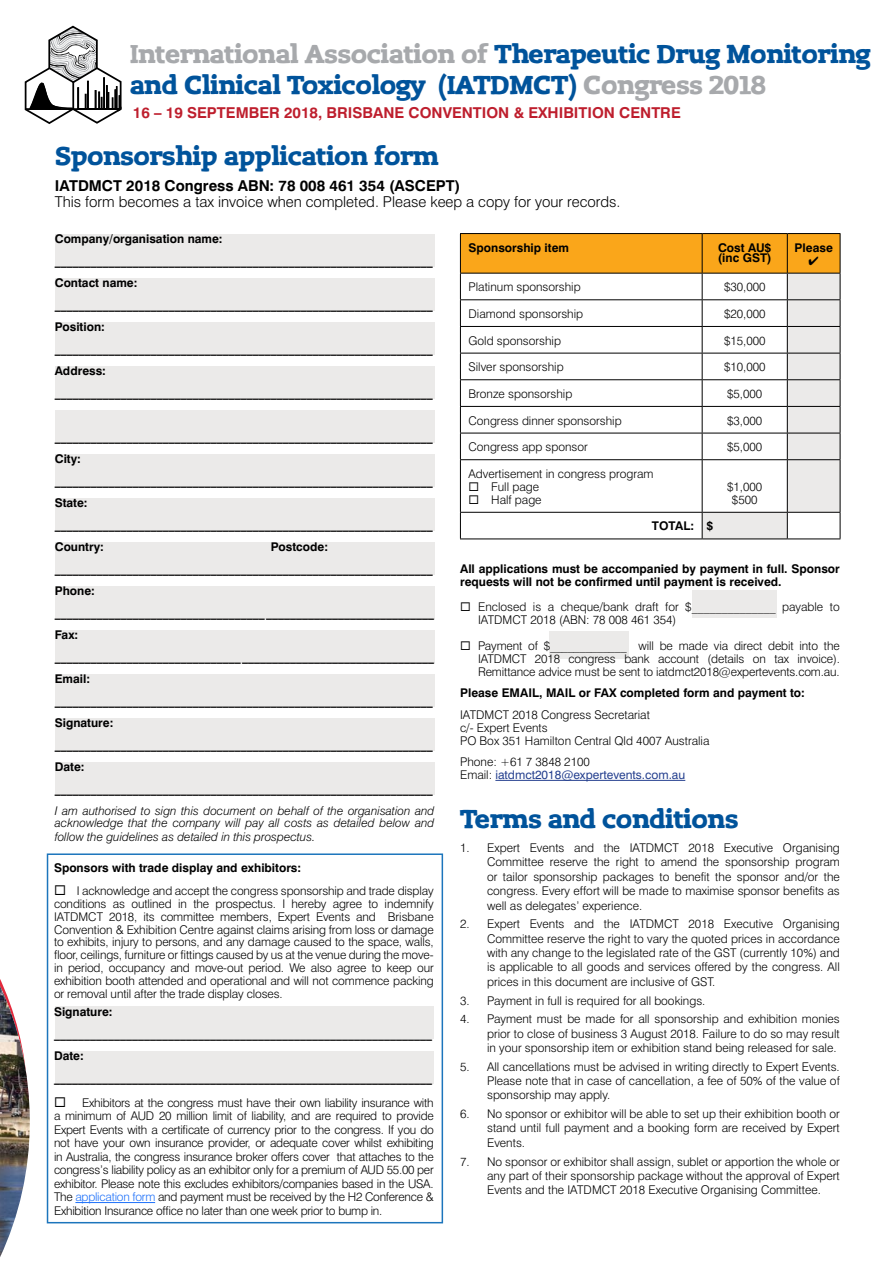
<style>
.page{position:relative;width:893px;height:1263px;background:#fff}
.page>*{position:absolute;margin:0;border:0;box-sizing:border-box;transform-origin:0 0}
.t1{font:25.5px/31.8px "Lev Serif Handcut";letter-spacing:-.02em;color:#00539b}
.t2{font:300 15px "Swiss 721 BT";color:#000}
.t3{font:700 15px "Swiss 721 BT";color:#be1e2d}
.t4{font:700 15px "Swiss 721 BT";color:#000}
.t5{font:300 12px/14.4px "Swiss 721 BT";color:#000;text-align:justify}
.t6{font:700 12px/22px "Swiss 721 BT";color:#000}
.t7{font:italic 300 12px/13.2px "Swiss 721 BT";color:#000;text-align:justify}
.t8{font:12px/12.9px "Swiss 721 BT";color:#25408f}
.s1{color:#a7a9ac}
.s2{color:#1d70fa}
.s3{font-weight:300;color:#000}
</style>
<div class="page">
<div style="left:55px;top:234px;width:380px;height:33px;background:#ebeae9"></div>
<div style="left:55px;top:278px;width:380px;height:33px;background:#ebeae9"></div>
<div style="left:55px;top:322px;width:380px;height:33px;background:#ebeae9"></div>
<div style="left:55px;top:366px;width:380px;height:33px;background:#ebeae9"></div>
<div style="left:55px;top:410px;width:380px;height:33px;background:#ebeae9"></div>
<div style="left:55px;top:454px;width:380px;height:33px;background:#ebeae9"></div>
<div style="left:55px;top:498px;width:380px;height:33px;background:#ebeae9"></div>
<div style="left:55px;top:542px;width:380px;height:33px;background:#ebeae9"></div>
<div style="left:55px;top:586px;width:380px;height:33px;background:#ebeae9"></div>
<div style="left:55px;top:630px;width:380px;height:33px;background:#ebeae9"></div>
<div style="left:55px;top:674px;width:380px;height:33px;background:#ebeae9"></div>
<div style="left:55px;top:718px;width:380px;height:33px;background:#ebeae9"></div>
<div style="left:55px;top:762px;width:380px;height:33px;background:#ebeae9"></div>
<div style="left:55px;top:1006px;width:379px;height:33px;background:#ebeae9"></div>
<div style="left:55px;top:1051px;width:379px;height:33px;background:#ebeae9"></div>
<div style="left:693px;top:590px;width:84px;height:28px;background:#ebeae9"></div>
<div style="left:549px;top:631px;width:80px;height:27px;background:#ebeae9"></div>
<hr style="left:495px;top:780px;width:190px;height:1px;background:#25408f">
<div style="left:47px;top:853px;width:396px;height:370px;border:2px solid #1c75bc"></div>
<hr style="left:460px;top:233px;width:242px;height:1px;background:#000">
<hr style="left:702px;top:233px;width:85px;height:1px;background:#000">
<hr style="left:787px;top:233px;width:53px;height:1px;background:#000">
<svg style="left:24px;top:26px;width:98px;height:98px"></svg>
<img style="left:0;top:986px;width:30px;height:271px">
<hr style="left:75px;top:1202px;width:80px;height:1px;background:#1d70fa">
<svg style="left:460px;top:234px;width:381px;height:305px"></svg>
<h1 class="t1" style="left:130px;top:38px;width:742px"><span class="s1">International Association of</span> Therapeutic Drug Monitoring and Clinical Toxicology (IATDMCT) <span class="s1">Congress 2018</span></h1>
<p class="t3" style="left:133px;top:104px;width:76px">16 – 19 Septembe</p>
<p class="t3" style="left:269px;top:104px;width:89px">r 2018, Brisbane</p>
<p class="t3" style="left:409px;top:104px;width:54px">Convention</p>
<p class="t3" style="left:514px;top:104px;width:54px">&amp; Exhibition</p>
<p class="t3" style="left:619px;top:104px;width:22px">Cent</p>
<p class="t3" style="left:660px;top:104px;width:20px">re</p>
<h1 class="t1" style="left:55px;top:140px;width:386px">Sponsorship application form</h1>
<p class="t4" style="left:55px;top:177px;width:407px">IATDMCT 2018 Congress ABN: 78 008 461 354 (ASCEPT)</p>
<p class="t2" style="left:55px;top:193px;width:567px">This form becomes a tax invoice when completed. Please keep a copy for your records.</p>
<p class="t6" style="left:55px;top:227px;width:379px">Company/organisation name: _______________________________________________________________ Contact name: _______________________________________________________________ Position: _______________________________________________________________ Address: _______________________________________________________________</p>
<p class="t6" style="left:55px;top:425px;width:379px">_______________________________________________________________ City: _______________________________________________________________ State: _______________________________________________________________ Country:</p>
<p class="t6" style="left:55px;top:535px;width:381px;text-indent:216px">Postcode: _______________________________________________________________ Phone: _______________________________________________________________ Fax: _______________________________________________________________ Email: _______________________________________________________________ Signature: _______________________________________________________________ Date: _______________________________________________________________</p>
<p class="t7" style="left:55px;top:803px;width:381px">I am authorised to sign this document on behalf of the organisation and acknowledge that the company will pay all costs as detailed below and follow the guidelines as detailed in this prospectus.</p>
<p class="t6" style="left:54px;top:856px;width:249px">Sponsors with trade display and exhibitors:</p>
<p class="t5" style="left:54px;top:884px;width:381px;line-height:12.9px">◻ I acknowledge and accept the congress sponsorship and trade display conditions as outlined in the prospectus. I hereby agree to indemnify IATDMCT 2018, its committee members, Expert Events and Brisbane Convention &amp; Exhibition Centre against claims arising from loss or damage to exhibits, injury to persons, and any damage caused to the space, walls, floor, ceilings, furniture or fittings caused by us at the venue during the move&shy;in period, occupancy and move-out period. We also agree to keep our exhibition booth attended and operational and will not commence packing or removal until after the trade display closes.</p>
<p class="t6" style="left:54px;top:1001px;width:380px">Signature: _______________________________________________________________ Date: _______________________________________________________________</p>
<p class="t5" style="left:54px;top:1096px;width:381px;line-height:13.5px">◻ Exhibitors at the congress must have their own liability insurance with a minimum of AUD 20 million limit of liability, and are required to provide Expert Events with a certificate of currency prior to the congress. If you do not have your own insurance provider, or adequate cover whilst exhibiting in Australia, the congress insurance broker offers cover that attaches to the congress’s liability policy as an exhibitor only for a premium of AUD 55.00 per exhibitor. Please note this excludes exhibitors/companies based in the USA.<br>The <span class="s2">application form</span> and payment must be received by the H2 Conference &amp; Exhibition Insurance office no later than one week prior to bump in.</p>
<p class="t6" style="left:468px;top:236px;width:102px">Sponsorship item</p>
<p class="t6" style="left:718px;top:242px;width:55px;line-height:10.5px">Cost AU$ (inc GST)</p>
<p class="t6" style="left:795px;top:236px;width:40px">Please</p>
<p class="t5" style="left:468px;top:280px;width:114px">Platinum sponsorship</p>
<p class="t5" style="left:724px;top:280px;width:43px">$30,000</p>
<p class="t5" style="left:468px;top:306px;width:116px">Diamond sponsorship</p>
<p class="t5" style="left:724px;top:306px;width:43px">$20,000</p>
<p class="t5" style="left:468px;top:333px;width:94px">Gold sponsorship</p>
<p class="t5" style="left:724px;top:333px;width:43px">$15,000</p>
<p class="t5" style="left:468px;top:360px;width:97px">Silver sponsorship</p>
<p class="t5" style="left:724px;top:360px;width:43px">$10,000</p>
<p class="t5" style="left:468px;top:386px;width:105px">Bronze sponsorship</p>
<p class="t5" style="left:727px;top:386px;width:37px">$5,000</p>
<p class="t5" style="left:468px;top:413px;width:155px">Congress dinner sponsorship</p>
<p class="t5" style="left:727px;top:413px;width:37px">$3,000</p>
<p class="t5" style="left:468px;top:440px;width:121px">Congress app sponsor</p>
<p class="t5" style="left:727px;top:440px;width:37px">$5,000</p>
<p class="t5" style="left:468px;top:466px;width:187px">Advertisement in congress program</p>
<p class="t5" style="left:468px;top:479px;width:72px">◻ Full page</p>
<p class="t5" style="left:468px;top:492px;width:75px">◻ Half page</p>
<p class="t5" style="left:727px;top:480px;width:37px;line-height:12.9px;text-align:center">$1,000 $500</p>
<p class="t6" style="left:652px;top:515px;width:63px">TOTAL: $</p>
<p class="t6" style="left:460px;top:562px;width:381px;line-height:12.9px">All applications must be accompanied by payment in full. Sponsor requests will not be confirmed until payment is received.</p>
<p class="t5" style="left:478px;top:600px;width:363px;line-height:12.9px;text-indent:-18px">◻ Enclosed is a cheque/bank draft for $______________ payable to<br>IATDMCT 2018 (ABN: 78 008 461 354)</p>
<p class="t5" style="left:478px;top:639px;width:363px;line-height:12.9px;text-indent:-18px">◻ Payment of $_____________ will be made via direct debit into the IATDMCT 2018 congress bank account (details on tax invoice).<br>Remittance advice must be sent to iatdmct2018@expertevents.com.au.</p>
<p class="t6" style="left:460px;top:682px;width:346px">Please EMAIL, MAIL or FAX completed form and payment to:</p>
<p class="t5" style="left:460px;top:708px;width:251px;line-height:12.9px;text-align:left">IATDMCT 2018 Congress Secretariat<br>c/- Expert Events<br>PO Box 351 Hamilton Central Qld 4007 Australia</p>
<p class="t8" style="left:460px;top:755px;width:227px"><span class="s3">Phone: +61 7 3848 2100<br>Email:</span> iatdmct2018@expertevents.com.au</p>
<h1 class="t1" style="left:460px;top:802px;width:280px">Terms and conditions</h1>
<p class="t5" style="left:487px;top:840px;width:354px;text-indent:-27px">1. Expert Events and the IATDMCT 2018 Executive Organising Committee reserve the right to amend the sponsorship program or tailor sponsorship packages to benefit the sponsor and/or the congress. Every effort will be made to maximise sponsor benefits as well as delegates’ experience.</p>
<p class="t5" style="left:487px;top:917px;width:354px;text-indent:-27px">2. Expert Events and the IATDMCT 2018 Executive Organising Committee reserve the right to vary the quoted prices in accordance with any change to the legislated rate of the GST (currently 10%) and is applicable to all goods and services offered by the congress. All prices in this document are inclusive of GST.</p>
<p class="t5" style="left:460px;top:993px;width:247px">3. Payment in full is required for all bookings.</p>
<p class="t5" style="left:487px;top:1011px;width:354px;text-indent:-27px">4. Payment must be made for all sponsorship and exhibition monies prior to close of business 3 August 2018. Failure to do so may result in your sponsorship item or exhibition stand being released for sale.</p>
<p class="t5" style="left:487px;top:1059px;width:354px;text-indent:-27px">5. All cancellations must be advised in writing directly to Expert Events.<br>Please note that in case of cancellation, a fee of 50% of the value of sponsorship may apply.</p>
<p class="t5" style="left:487px;top:1106px;width:354px;text-indent:-27px">6. No sponsor or exhibitor will be able to set up their exhibition booth or stand until full payment and a booking form are received by Expert Events.</p>
<p class="t5" style="left:487px;top:1154px;width:354px;text-indent:-27px">7. No sponsor or exhibitor shall assign, sublet or apportion the whole or any part of their sponsorship package without the approval of Expert Events and the IATDMCT 2018 Executive Organising Committee.</p>
</div>
